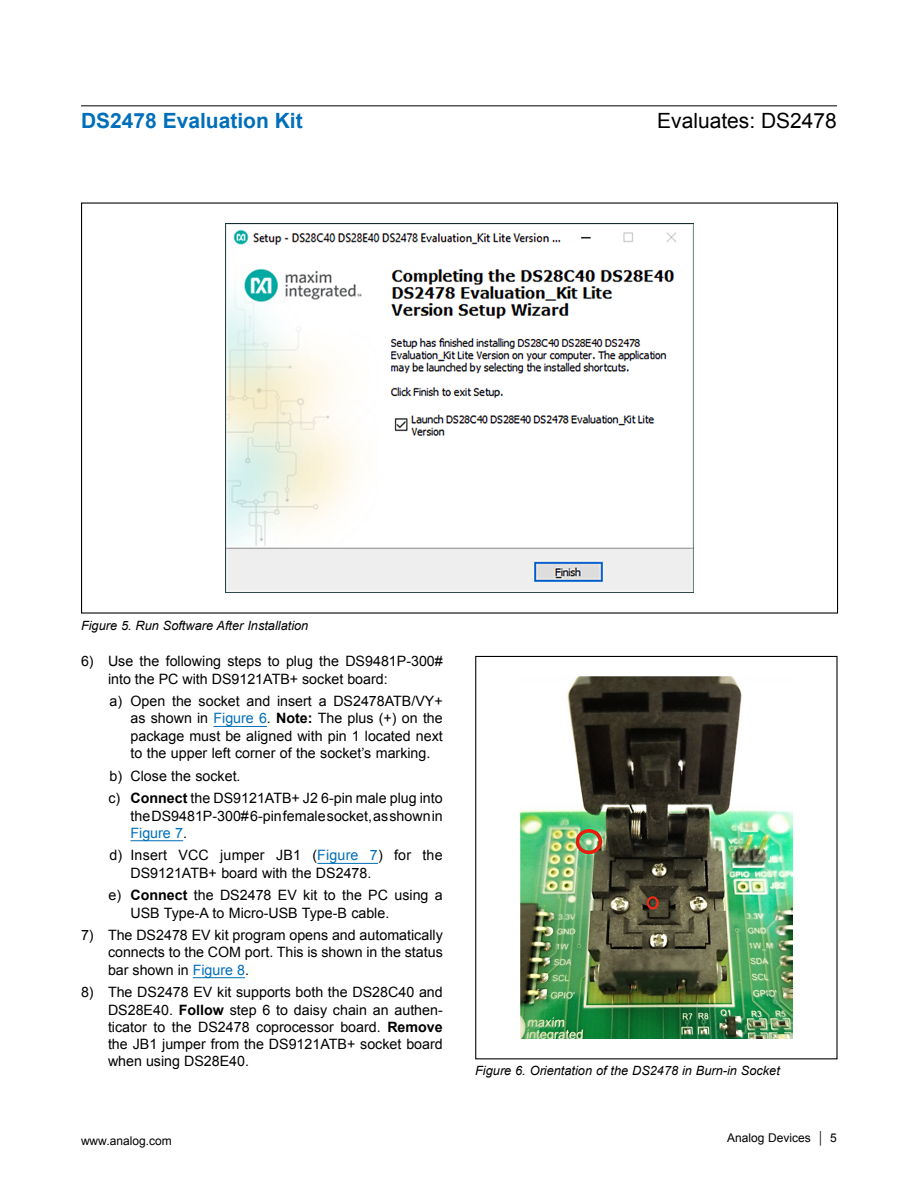
<style>
.page{position:relative;width:918px;height:1188px;background:#fff}
.page>*{position:absolute;margin:0;border:0;box-sizing:border-box;transform-origin:0 0}
.t1{font:700 21px "Arial";color:#006fb9}
.t2{font:21px "Arial";color:#000}
.t3{font:14.25px/17.2px "Arial";color:#000}
.t4{font:italic 12.75px "Arial";color:#000}
.t5{font:12px "Arial";color:#000}
.s1{color:#006fb9}
.s2{font-weight:700}
</style>
<div class="page">
<hr style="left:81px;top:105px;width:756px;height:1px;background:#000">
<hr style="left:213px;top:726px;width:54px;height:1px;background:#006fb9">
<hr style="left:130px;top:840px;width:53px;height:1px;background:#006fb9">
<hr style="left:317px;top:863px;width:61px;height:1px;background:#006fb9">
<hr style="left:193px;top:977px;width:52px;height:1px;background:#006fb9">
<img style="left:520px;top:676px;width:272px;height:363px">
<div style="left:475px;top:656px;width:363px;height:403px;border:1px solid #000"></div>
<img style="left:225px;top:224px;width:469px;height:368px">
<h1 class="t1" style="left:81px;top:107px;width:223px">DS2478 Evaluation Kit</h1>
<h1 class="t2" style="left:657px;top:107px;width:181px">Evaluates: DS2478</h1>
<p class="t4" style="left:81px;top:617px;width:229px">Figure 5. Run Software After Installation</p>
<p class="t3" style="left:108px;top:653px;width:336px;text-indent:-27px">6) Use the following steps to plug the DS9481P-300# into the PC with DS9121ATB+ socket board:</p>
<p class="t3" style="left:131px;top:693px;width:314px;text-align:justify;text-indent:-21px">a) Open the socket and insert a DS2478ATB/VY+ as shown in <span class="s1">Figure 6</span>. <span class="s2">Note:</span> The plus (+) on the package must be aligned with pin 1 located next to the upper left corner of the socket’s marking.</p>
<p class="t3" style="left:108px;top:764px;width:336px;line-height:22.6px">b) Close the socket.<br>c) <span class="s2">Connect</span> the DS9121ATB+ J2 6-pin male plug into</p>
<p class="t3" style="left:131px;top:807px;width:314px">the DS9481P-300# 6-pin female socket, as shown in<br><span class="s1">Figure 7</span>.</p>
<p class="t3" style="left:131px;top:847px;width:314px;text-indent:-21px">d) Insert VCC jumper JB1 (<span class="s1">Figure 7</span>) for the<br>DS9121ATB+ board with the DS2478.</p>
<p class="t3" style="left:131px;top:887px;width:314px;text-indent:-22px">e) <span class="s2">Connect</span> the DS2478 EV kit to the PC using a<br>USB Type-A to Micro-USB Type-B cable.</p>
<p class="t3" style="left:108px;top:927px;width:336px;text-align:justify;text-indent:-27px">7) The DS2478 EV kit program opens and automatically connects to the COM port. This is shown in the status bar shown in <span class="s1">Figure 8</span>.</p>
<p class="t3" style="left:108px;top:984px;width:336px;text-align:justify;text-indent:-27px">8) The DS2478 EV kit supports both the DS28C40 and DS28E40. <span class="s2">Follow</span> step 6 to daisy chain an authen&shy;ticator to the DS2478 coprocessor board. <span class="s2">Remove </span>the JB1 jumper from the DS9121ATB+ socket board when using DS28E40.</p>
<p class="t4" style="left:475px;top:1063px;width:306px">Figure 6. Orientation of the DS2478 in Burn-in Socket</p>
<p class="t5" style="left:81px;top:1133px;width:92px">www.analog.com</p>
<p class="t5" style="left:727px;top:1130px;width:111px">Analog Devices │ 5</p>
</div>
